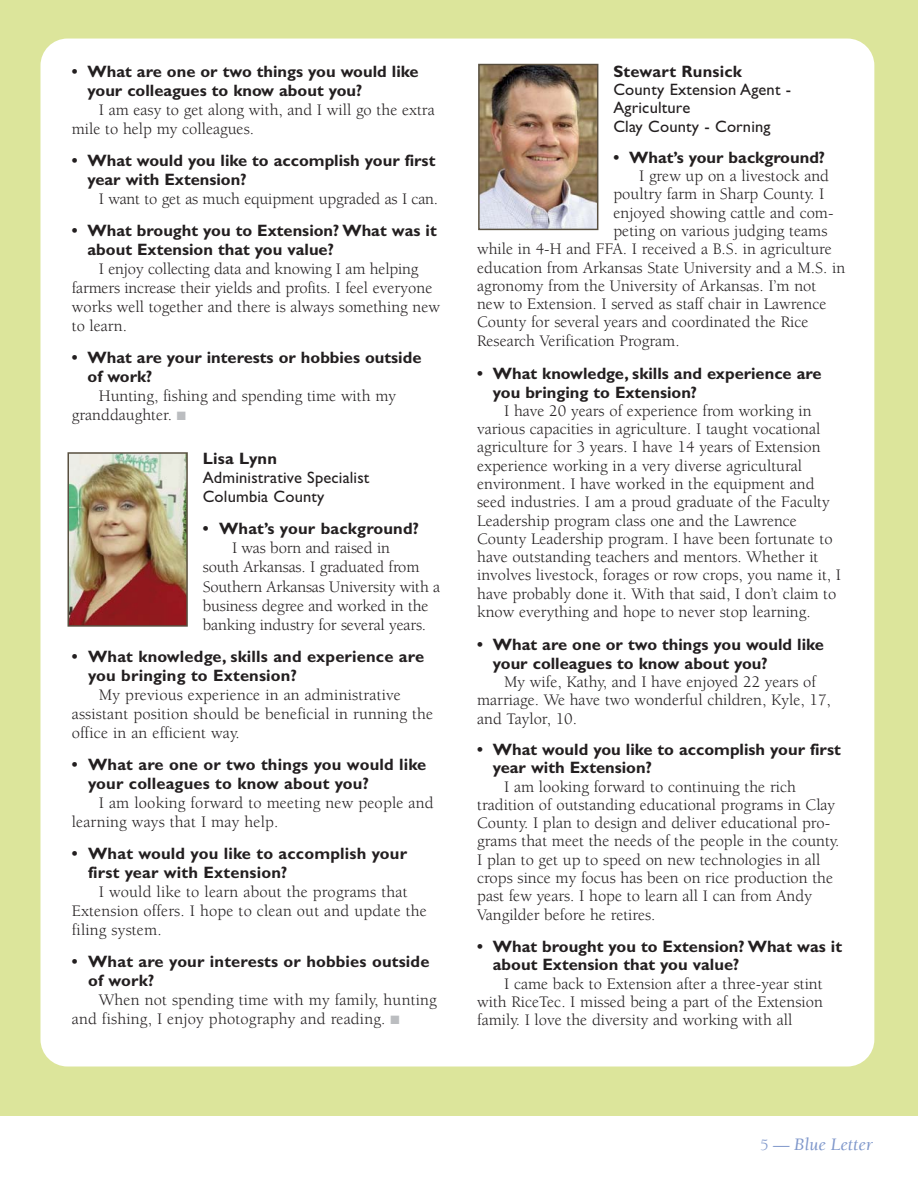
<style>
.page{position:relative;width:918px;height:1188px;background:#fff}
.page>*{position:absolute;margin:0;border:0;box-sizing:border-box;transform-origin:0 0}
.t1{font:italic 18px "Berkeley";color:#7f97cb}
.t2{font:16.5px "Berkeley";color:#231f20}
.t3{font:700 16.5px "Gill Sans";color:#231f20}
.t4{font:16.5px/18.3px "Gill Sans";letter-spacing:.01em;color:#231f20}
.s1{color:#bbbdc0}
.s2{font-weight:700}
.s3{font-style:normal;font-size:16.5px}
.s4{font-size:16.5px}
</style>
<div class="page">
<div style="left:0;top:0;width:918px;height:1116px;background:#dce59b"></div>
<div style="left:40px;top:39px;width:834px;height:1028px;background:#fff;border-radius:27px"></div>
<img style="left:71px;top:455px;width:114px;height:169px">
<div style="left:68px;top:452px;width:120px;height:175px;border:2px solid #584f3f"></div>
<img style="left:481px;top:67px;width:114px;height:160px">
<div style="left:478px;top:64px;width:120px;height:166px;border:2px solid #584f3f"></div>
<p class="t3" style="left:72px;top:65px;width:348px">• What are one or two things you would like</p>
<p class="t3" style="left:88px;top:84px;width:276px">your colleagues to know about you?</p>
<p class="t2" style="left:99px;top:103px;width:337px">I am easy to get along with, and I will go the extra</p>
<p class="t2" style="left:72px;top:122px;width:184px">mile to help my colleagues.</p>
<p class="t3" style="left:72px;top:155px;width:365px">• What would you like to accomplish your first</p>
<p class="t3" style="left:88px;top:174px;width:161px">year with Extension?</p>
<p class="t2" style="left:99px;top:192px;width:341px">I want to get as much equipment upgraded as I can.</p>
<p class="t3" style="left:72px;top:225px;width:366px">• What brought you to Extension? What was it</p>
<p class="t3" style="left:88px;top:244px;width:248px">about Extension that you value?</p>
<p class="t2" style="left:99px;top:262px;width:321px">I enjoy collecting data and knowing I am helping</p>
<p class="t2" style="left:72px;top:281px;width:362px">farmers increase their yields and profits. I feel everyone</p>
<p class="t2" style="left:72px;top:301px;width:370px">works well together and there is always something new</p>
<p class="t2" style="left:72px;top:320px;width:57px">to learn.</p>
<p class="t3" style="left:72px;top:352px;width:351px">• What are your interests or hobbies outside</p>
<p class="t3" style="left:88px;top:371px;width:66px">of work?</p>
<p class="t2" style="left:99px;top:390px;width:299px">Hunting, fishing and spending time with my</p>
<p class="t2" style="left:72px;top:409px;width:116px">granddaughter. <span class="s1">■</span></p>
<p class="t4" style="left:203px;top:451px;width:168px;line-height:19px"><span class="s2">Lisa Lynn<br></span>Administrative Specialist<br>Columbia County</p>
<p class="t3" style="left:203px;top:523px;width:218px">• What’s your background?</p>
<p class="t2" style="left:232px;top:542px;width:159px">I was born and raised in</p>
<p class="t2" style="left:203px;top:561px;width:218px">south Arkansas. I graduated from</p>
<p class="t2" style="left:203px;top:580px;width:239px">Southern Arkansas University with a</p>
<p class="t2" style="left:203px;top:599px;width:227px">business degree and worked in the</p>
<p class="t2" style="left:203px;top:618px;width:225px">banking industry for several years.</p>
<p class="t3" style="left:72px;top:650px;width:354px">• What knowledge, skills and experience are</p>
<p class="t3" style="left:88px;top:669px;width:210px">you bringing to Extension?</p>
<p class="t2" style="left:99px;top:688px;width:304px">My previous experience in an administrative</p>
<p class="t2" style="left:72px;top:707px;width:363px">assistant position should be beneficial in running the</p>
<p class="t2" style="left:72px;top:726px;width:170px">office in an efficient way.</p>
<p class="t3" style="left:72px;top:759px;width:356px">• What are one or two things you would like</p>
<p class="t3" style="left:88px;top:778px;width:282px">your colleagues to know about you?</p>
<p class="t2" style="left:99px;top:796px;width:336px">I am looking forward to meeting new people and</p>
<p class="t2" style="left:72px;top:815px;width:208px">learning ways that I may help.</p>
<p class="t3" style="left:72px;top:848px;width:337px">• What would you like to accomplish your</p>
<p class="t3" style="left:88px;top:867px;width:201px">first year with Extension?</p>
<p class="t2" style="left:99px;top:886px;width:310px">I would like to learn about the programs that</p>
<p class="t2" style="left:72px;top:905px;width:357px">Extension offers. I hope to clean out and update the</p>
<p class="t2" style="left:72px;top:924px;width:91px">filing system.</p>
<p class="t3" style="left:72px;top:956px;width:359px">• What are your interests or hobbies outside</p>
<p class="t3" style="left:88px;top:975px;width:68px">of work?</p>
<p class="t2" style="left:99px;top:994px;width:340px">When not spending time with my family, hunting</p>
<p class="t2" style="left:72px;top:1013px;width:329px">and fishing, I enjoy photography and reading. <span class="s1">■</span></p>
<p class="t4" style="left:613px;top:64px;width:179px"><span class="s2">Stewart Runsick<br></span>County Extension Agent -<br>Agriculture<br>Clay County - Corning</p>
<p class="t3" style="left:613px;top:152px;width:213px">• What’s your background?</p>
<p class="t2" style="left:639px;top:169px;width:191px">I grew up on a livestock and</p>
<p class="t2" style="left:613px;top:188px;width:212px">poultry farm in Sharp County. I</p>
<p class="t2" style="left:613px;top:206px;width:222px">enjoyed showing cattle and com -</p>
<p class="t2" style="left:613px;top:224px;width:216px">peting on various judging teams</p>
<p class="t2" style="left:477px;top:243px;width:356px">while in 4-H and FFA. I received a B.S. in agriculture</p>
<p class="t2" style="left:477px;top:261px;width:370px">education from Arkansas State University and a M.S. in</p>
<p class="t2" style="left:477px;top:279px;width:341px">agronomy from the University of Arkansas. I’m not</p>
<p class="t2" style="left:477px;top:298px;width:351px">new to Extension. I served as staff chair in Lawrence</p>
<p class="t2" style="left:477px;top:316px;width:333px">County for several years and coordinated the Rice</p>
<p class="t2" style="left:477px;top:334px;width:204px">Research Verification Program.</p>
<p class="t3" style="left:477px;top:368px;width:346px">• What knowledge, skills and experience are</p>
<p class="t3" style="left:493px;top:386px;width:206px">you bringing to Extension?</p>
<p class="t2" style="left:504px;top:404px;width:309px">I have 20 years of experience from working in</p>
<p class="t2" style="left:477px;top:422px;width:345px">various capacities in agriculture. I taught vocational</p>
<p class="t2" style="left:477px;top:441px;width:345px">agriculture for 3 years. I have 14 years of Extension</p>
<p class="t2" style="left:477px;top:459px;width:327px">experience working in a very diverse agricultural</p>
<p class="t2" style="left:477px;top:477px;width:339px">environment. I have worked in the equipment and</p>
<p class="t2" style="left:477px;top:496px;width:354px">seed industries. I am a proud graduate of the Faculty</p>
<p class="t2" style="left:477px;top:514px;width:321px">Leadership program class one and the Lawrence</p>
<p class="t2" style="left:477px;top:532px;width:357px">County Leadership program. I have been fortunate to</p>
<p class="t2" style="left:477px;top:551px;width:343px">have outstanding teachers and mentors. Whether it</p>
<p class="t2" style="left:477px;top:569px;width:365px">involves livestock, forages or row crops, you name it, I</p>
<p class="t2" style="left:477px;top:587px;width:361px">have probably done it. With that said, I don’t claim to</p>
<p class="t2" style="left:477px;top:605px;width:335px">know everything and hope to never stop learning.</p>
<p class="t3" style="left:477px;top:639px;width:348px">• What are one or two things you would like</p>
<p class="t3" style="left:493px;top:658px;width:276px">your colleagues to know about you?</p>
<p class="t2" style="left:504px;top:675px;width:313px">My wife, Kathy, and I have enjoyed 22 years of</p>
<p class="t2" style="left:477px;top:694px;width:355px">marriage. We have two wonderful children, Kyle, 17,</p>
<p class="t2" style="left:477px;top:712px;width:101px">and Taylor, 10.</p>
<p class="t3" style="left:477px;top:744px;width:365px">• What would you like to accomplish your first</p>
<p class="t3" style="left:493px;top:762px;width:161px">year with Extension?</p>
<p class="t2" style="left:504px;top:780px;width:293px">I am looking forward to continuing the rich</p>
<p class="t2" style="left:477px;top:798px;width:360px">tradition of outstanding educational programs in Clay</p>
<p class="t2" style="left:477px;top:817px;width:355px">County. I plan to design and deliver educational pro -</p>
<p class="t2" style="left:477px;top:835px;width:364px">grams that meet the needs of the people in the county.</p>
<p class="t2" style="left:477px;top:853px;width:345px">I plan to get up to speed on new technologies in all</p>
<p class="t2" style="left:477px;top:871px;width:358px">crops since my focus has been on rice produc tion the</p>
<p class="t2" style="left:477px;top:890px;width:336px">past few years. I hope to learn all I can from Andy</p>
<p class="t2" style="left:477px;top:908px;width:180px">Vangilder before he retires.</p>
<p class="t3" style="left:477px;top:941px;width:366px">• What brought you to Extension? What was it</p>
<p class="t3" style="left:493px;top:959px;width:248px">about Extension that you value?</p>
<p class="t2" style="left:504px;top:977px;width:320px">I came back to Extension after a three-year stint</p>
<p class="t2" style="left:477px;top:995px;width:347px">with RiceTec. I missed being a part of the Extension</p>
<p class="t2" style="left:477px;top:1014px;width:317px">family. I love the diversity and working with all</p>
<p class="t1" style="left:760px;top:1137px;width:114px"><span class="s3">5</span> <span class="s4">—</span> Blue Letter</p>
</div>
